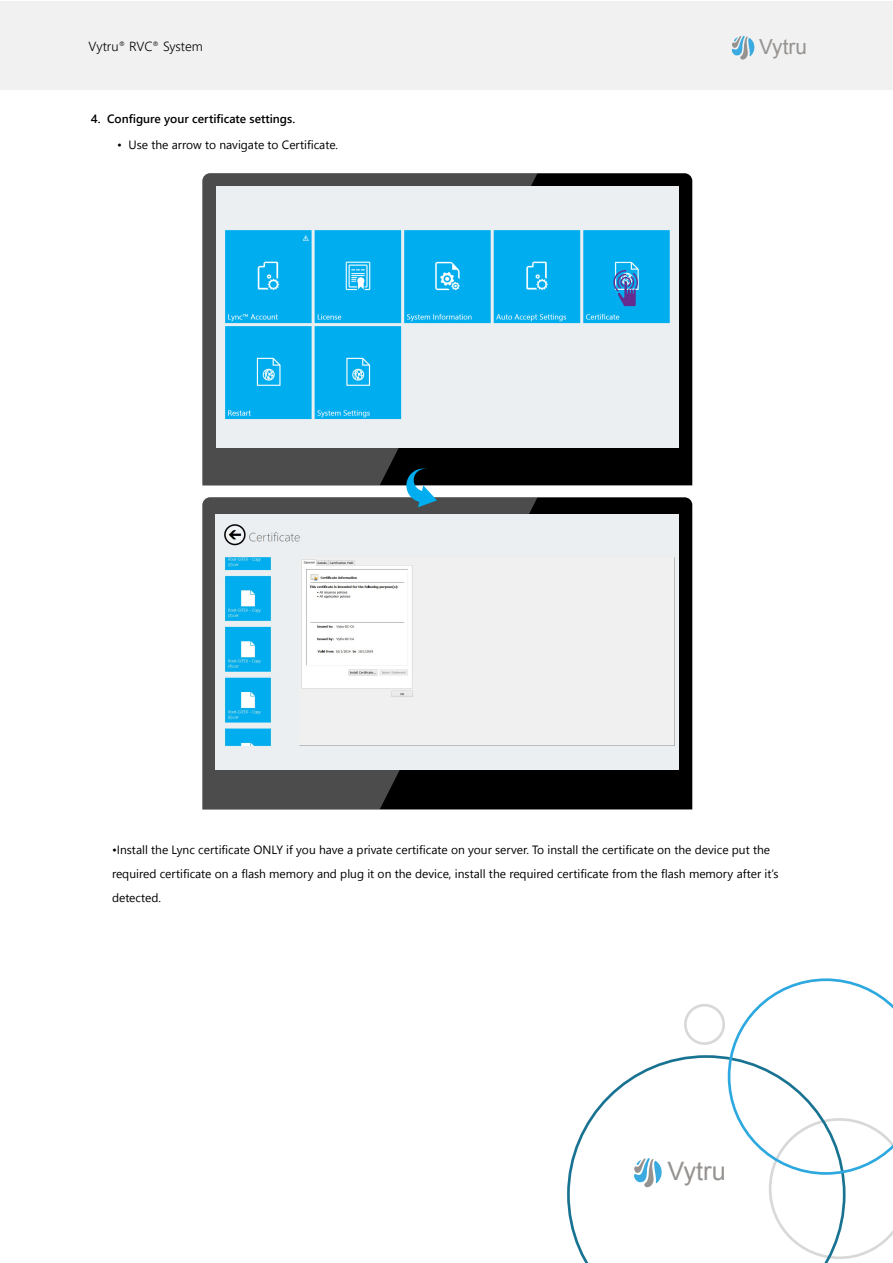
<style>
.page{position:relative;width:893px;height:1263px;background:#fff}
.page>*{position:absolute;margin:0;border:0;box-sizing:border-box;transform-origin:0 0}
.t1{font:25.35px "Arial";color:#959290}
.t2{font:20.7px "Arial";color:#959290}
.t3{font:300 13.2px "Segoe UI";color:#020202}
.t4{font:12px/24px "Segoe UI";color:#000}
.t5{font:600 12px "Segoe UI";color:#000}
</style>
<div class="page">
<div style="left:537px;top:173px;width:155px;height:312px;background:#000"></div>
<svg style="left:202px;top:173px;width:335px;height:312px;background:#3d3d3d"></svg>
<div style="left:537px;top:497px;width:155px;height:312px;background:#000"></div>
<svg style="left:202px;top:497px;width:335px;height:312px;background:#3e3e3e"></svg>
<img style="left:215px;top:515px;width:463px;height:254px">
<img style="left:216px;top:186px;width:463px;height:261px">
<svg style="left:405px;top:467px;width:32px;height:40px"></svg>
<svg style="left:613px;top:270px;width:25px;height:36px"></svg>
<div style="left:684px;top:1004px;width:41px;height:41px;border:3px solid #d7d9d8;border-radius:50%"></div>
<svg style="left:567px;top:1055px;width:263px;height:208px"></svg>
<svg style="left:728px;top:978px;width:165px;height:281px"></svg>
<div style="left:0;top:1px;width:893px;height:89px;background:#f1f1f1"></div>
<svg style="left:731px;top:36px;width:24px;height:24px"></svg>
<p class="t3" style="left:89px;top:36px;width:116px">Vytru<sup>®</sup> RVC<sup>®</sup> System</p>
<h2 class="t2" style="left:759px;top:32px;width:49px">Vytru</h2>
<p class="t5" style="left:91px;top:109px;width:206px">4. Configure your certificate settings.</p>
<p class="t4" style="left:117px;top:132px;width:223px">• Use the arrow to navigate to Certificate.</p>
<p class="t4" style="left:112px;top:837px;width:668px">•Install the Lync certificate ONLY if you have a private certificate on your server. To install the certificate on the device put the required certificate on a flash memory and plug it on the device, install the required certificate from the flash memory after it’s detected.</p>
<h1 class="t1" style="left:667px;top:1154px;width:60px">Vytru</h1>
</div>
